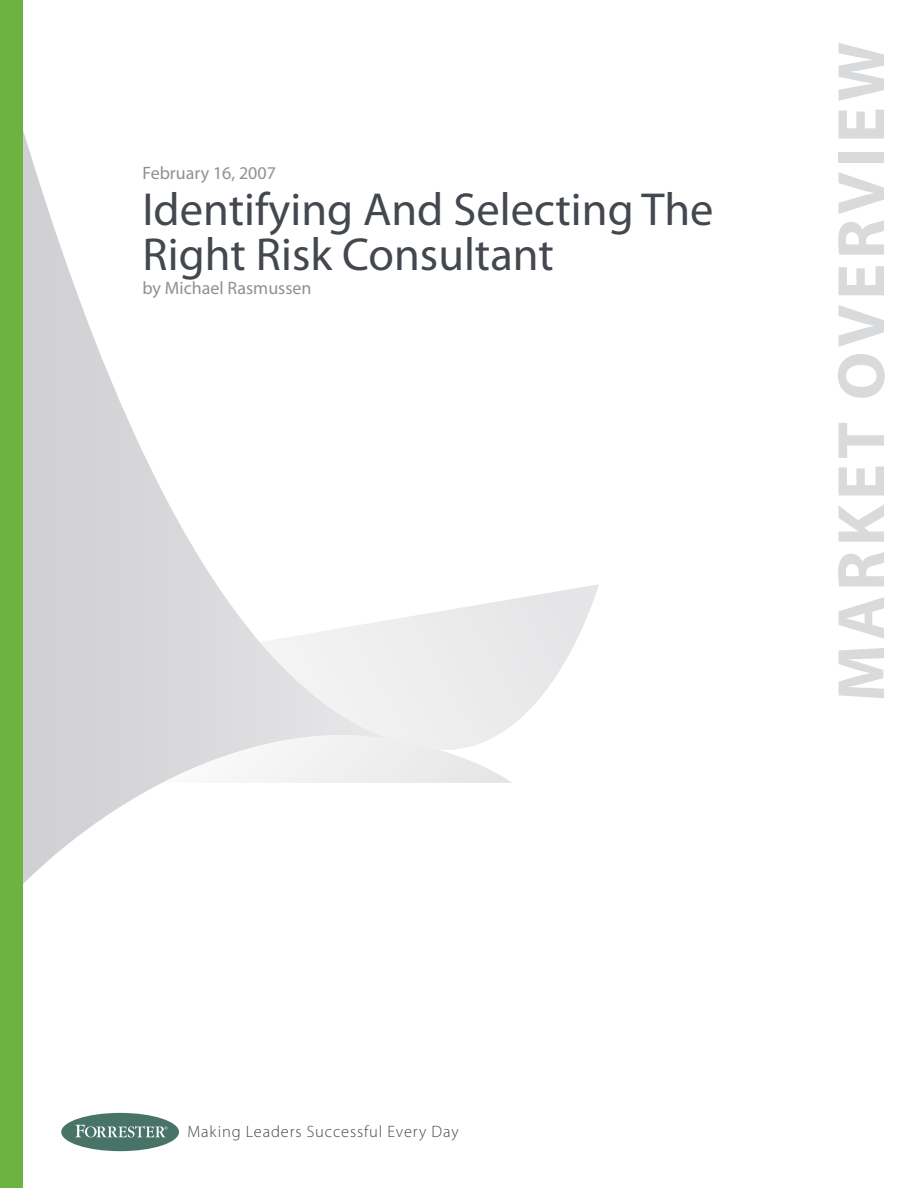
<style>
.page{position:relative;width:918px;height:1188px;background:#fff}
.page>*{position:absolute;margin:0;border:0;box-sizing:border-box;transform-origin:0 0}
.t1{font:700 67.5px "Myriad Pro";letter-spacing:.07em;color:#d9dadc}
.t2{font:46.5px/45px "Myriad Pro";color:#43484e}
.t3{font:18px "Myriad Pro";color:#8e9195}
.t4{font:300 16.5px "Myriad Pro";letter-spacing:.05em;color:#43484e}
</style>
<div class="page">
<svg style="left:22px;top:0;width:238px;height:933px"></svg>
<svg style="left:260px;top:584px;width:339px;height:142px"></svg>
<svg style="left:162px;top:726px;width:350px;height:57px"></svg>
<div style="left:0;top:0;width:22px;height:1188px;background:#6db340"></div>
<div style="left:61px;top:1113px;width:118px;height:38px;background:#487467;border-radius:50%"></div>
<svg style="left:75px;top:1125px;width:92px;height:12px"></svg>
<p class="t3" style="left:142px;top:163px;width:135px">February 16, 2007</p>
<p class="t2" style="left:142px;top:188px;width:573px">Identifying And Selecting The<br>Right Risk Consultant</p>
<p class="t3" style="left:142px;top:278px;width:171px">by Michael Rasmussen</p>
<h1 class="t1" style="left:823px;top:702px;width:661px;rotate:-90deg">MARKET OVERVIEW</h1>
<p class="t4" style="left:188px;top:1123px;width:273px">Making Leaders Successful Every Day</p>
</div>
